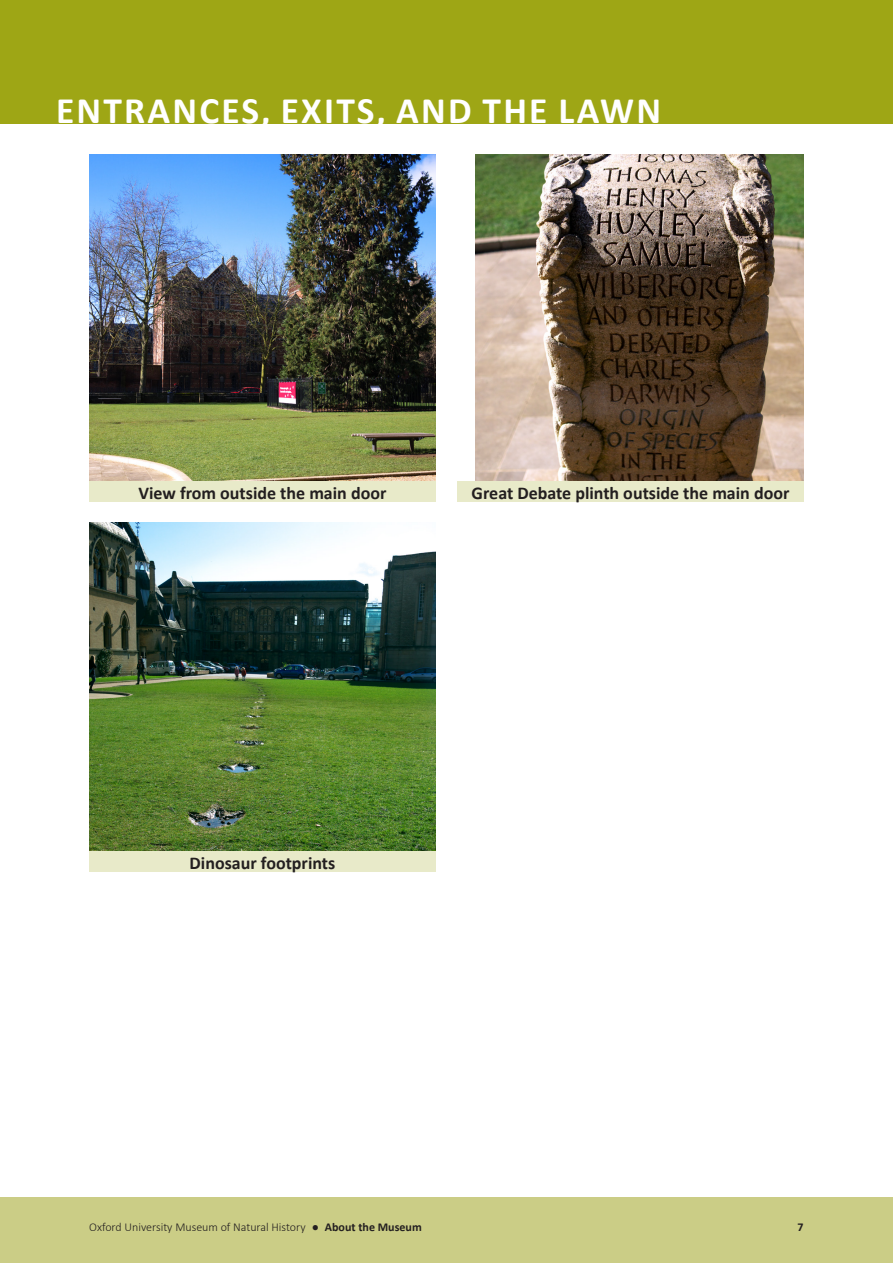
<style>
.page{position:relative;width:893px;height:1263px;background:#fff}
.page>*{position:absolute;margin:0;border:0;box-sizing:border-box;transform-origin:0 0}
.t1{font:700 37.5px "Calibri";letter-spacing:.06em;color:#fff}
.t2{font:700 18px "Calibri";color:#231f20}
.t3{font:300 12px "Calibri";color:#231f20}
.t4{font:700 12px "Calibri";color:#231f20}
.s1{font-weight:700}
</style>
<div class="page">
<div style="left:0;top:1197px;width:893px;height:66px;background:#cbcd86"></div>
<div style="left:0;top:0;width:893px;height:123px;background:#9ea615"></div>
<img style="left:89px;top:154px;width:347px;height:328px">
<img style="left:476px;top:154px;width:328px;height:328px">
<img style="left:89px;top:523px;width:346px;height:328px">
<div style="left:89px;top:482px;width:347px;height:20px;background:#e8eac9"></div>
<div style="left:89px;top:851px;width:347px;height:21px;background:#e8eac9"></div>
<div style="left:457px;top:482px;width:347px;height:20px;background:#e8eac9"></div>
<p class="t1" style="left:56px;top:84px;width:607px">ENTRANCES, EXITS, AND THE LAWN</p>
<p class="t2" style="left:139px;top:480px;width:249px">View from outside the main door</p>
<p class="t2" style="left:472px;top:480px;width:319px">Great Debate plinth outside the main door</p>
<p class="t2" style="left:190px;top:850px;width:147px">Dinosaur footprints</p>
<p class="t3" style="left:89px;top:1219px;width:334px">Oxford University Museum of Natural History ● <span class="s1">About the Museum</span></p>
<p class="t4" style="left:798px;top:1218px;width:8px">7</p>
</div>
